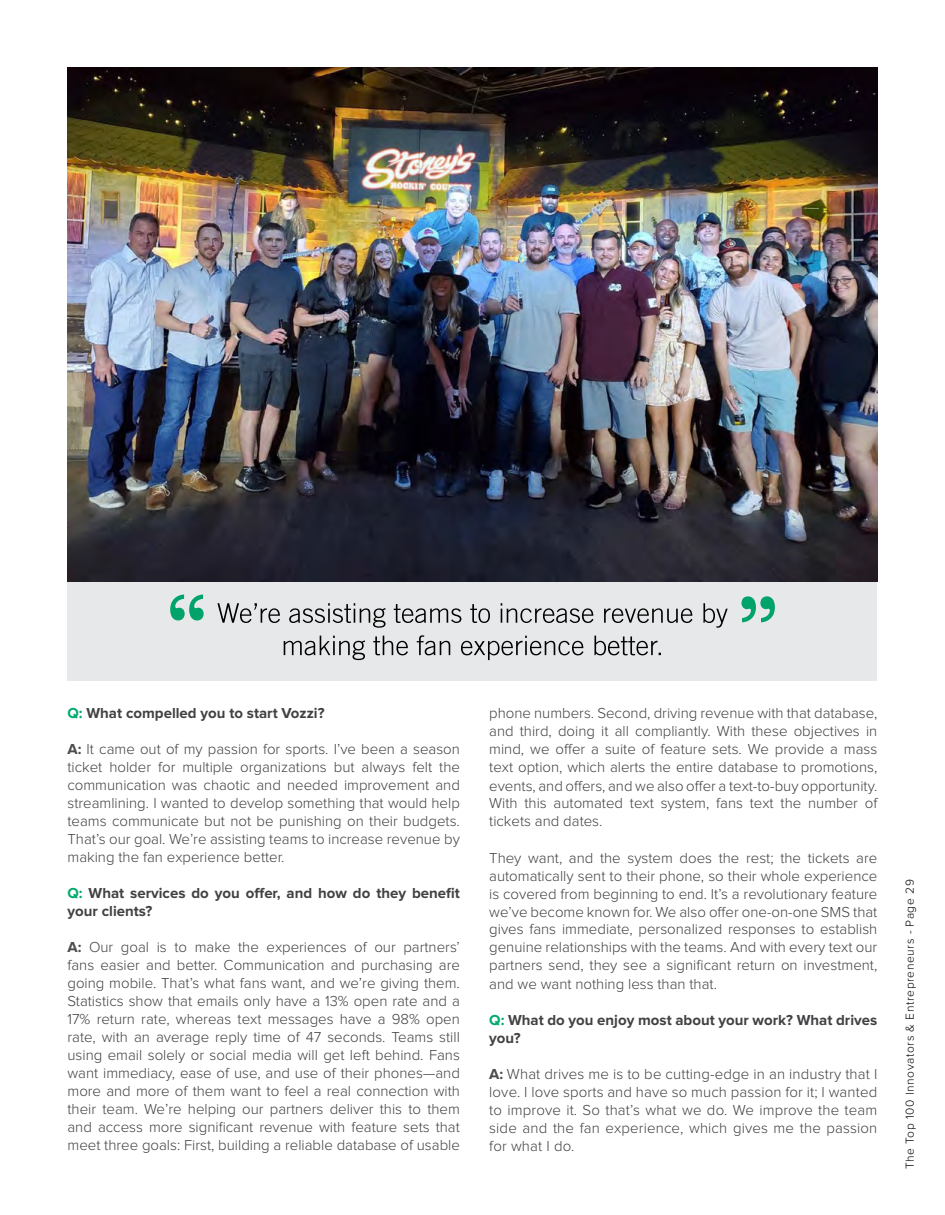
<style>
.page{position:relative;width:945px;height:1215px;background:#fff}
.page>*{position:absolute;margin:0;border:0;box-sizing:border-box;transform-origin:0 0}
.t1{font:300 15px/18px "Proxima Nova";color:#414042;text-align:justify}
.t2{font:700 15px/18px "Proxima Nova";color:#414042}
.t3{font:300 12px "Proxima Nova";letter-spacing:.05em;color:#000}
.s1{color:#00aa6c}
.s2{font-weight:700;color:#4d4d4f}
</style>
<div class="page">
<div style="left:68px;top:582px;width:810px;height:99px;background:#e7e8e9"></div>
<img style="left:68px;top:68px;width:810px;height:514px">
<svg style="left:284px;top:635px;width:377px;height:25px"></svg>
<svg style="left:217px;top:603px;width:511px;height:25px"></svg>
<svg style="left:170px;top:595px;width:34px;height:25px"></svg>
<svg style="left:741px;top:596px;width:34px;height:26px"></svg>
<p class="t2" style="left:68px;top:705px;width:259px"><span class="s1">Q:</span> What compelled you to start Vozzi?</p>
<p class="t1" style="left:68px;top:741px;width:394px"><span class="s2">A:</span> It came out of my passion for sports. I’ve been a season ticket holder for multiple organizations but always felt the communication was chaotic and needed improvement and streamlining. I wanted to develop something that would help teams communicate but not be punishing on their budgets.<br>That’s our goal. We’re assisting teams to increase revenue by making the fan experience better.</p>
<p class="t2" style="left:68px;top:885px;width:394px"><span class="s1">Q:</span> What services do you offer, and how do they benefit your clients?</p>
<p class="t1" style="left:68px;top:939px;width:394px"><span class="s2">A:</span> Our goal is to make the experiences of our partners’ fans easier and better. Communication and purchasing are going mobile. That’s what fans want, and we’re giving them.<br>Statistics show that emails only have a 13% open rate and a 17% return rate, whereas text messages have a 98% open rate, with an average reply time of 47 seconds. Teams still using email solely or social media will get left behind. Fans want immediacy, ease of use, and use of their phones—and more and more of them want to feel a real connection with their team. We’re helping our partners deliver this to them and access more significant revenue with feature sets that meet three goals: First, building a reliable database of usable</p>
<p class="t1" style="left:489px;top:705px;width:390px">phone numbers. Second, driving revenue with that database, and third, doing it all compliantly. With these objectives in mind, we offer a suite of feature sets. We provide a mass text option, which alerts the entire database to promotions, events, and offers, and we also offer a text-to-buy opportunity.<br>With this automated text system, fans text the number of tickets and dates.</p>
<p class="t1" style="left:489px;top:849px;width:390px">They want, and the system does the rest; the tickets are automatically sent to their phone, so their whole experience is covered from beginning to end. It’s a revolutionary feature we’ve become known for. We also offer one-on-one SMS that gives fans immediate, personalized responses to establish genuine relationships with the teams. And with every text our partners send, they see a significant return on investment, and we want nothing less than that.</p>
<p class="t2" style="left:489px;top:1011px;width:390px"><span class="s1">Q:</span> What do you enjoy most about your work? What drives you?</p>
<p class="t1" style="left:489px;top:1065px;width:390px"><span class="s2">A:</span> What drives me is to be cutting-edge in an industry that I love. I love sports and have so much passion for it; I wanted to improve it. So that’s what we do. We improve the team side and the fan experience, which gives me the passion for what I do.</p>
<p class="t3" style="left:904px;top:1169px;width:291px;rotate:-90deg">The Top 100 Innovators &amp; Entrepreneurs - Page 29</p>
</div>
